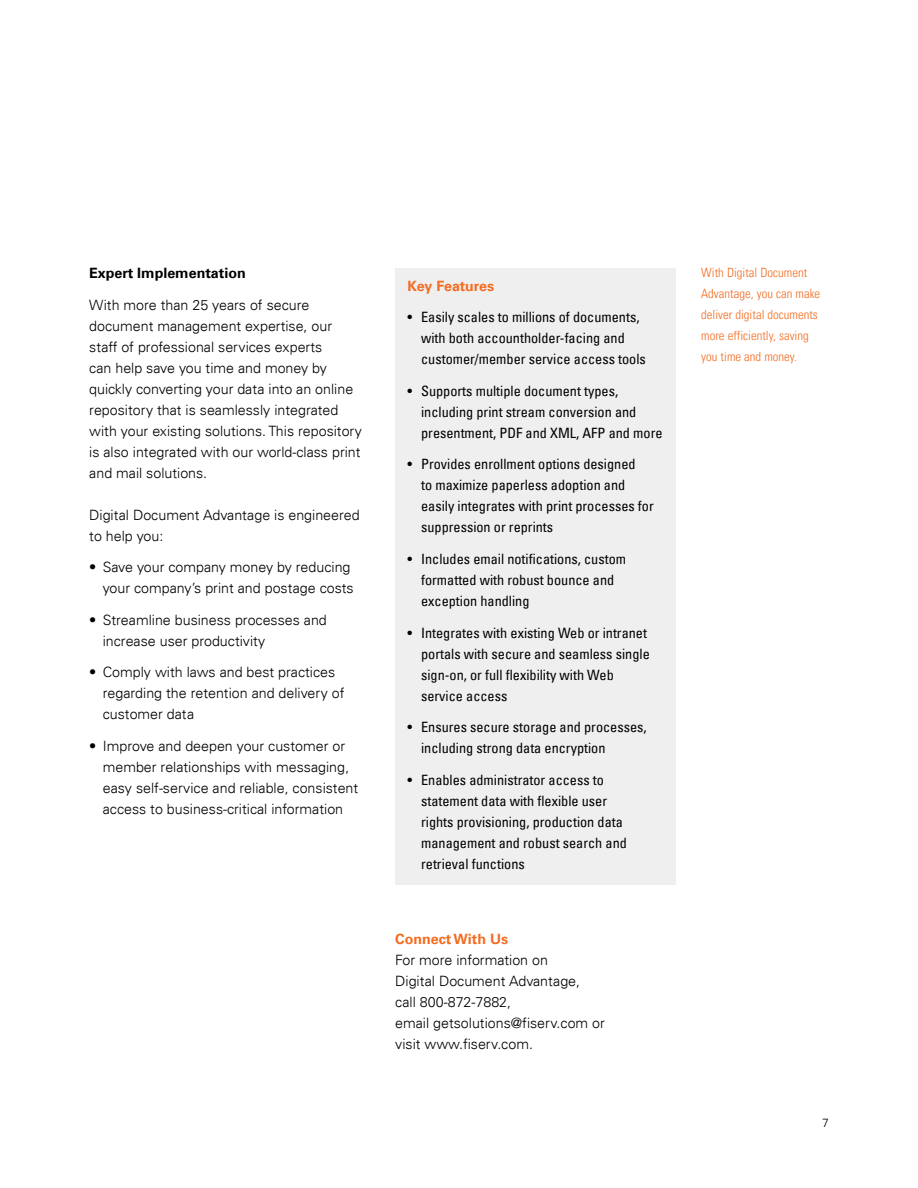
<style>
.page{position:relative;width:918px;height:1188px;background:#fff}
.page>*{position:absolute;margin:0;border:0;box-sizing:border-box;transform-origin:0 0}
.t1{font:300 14.25px/21px "Univers LT";color:#000}
.t2{font:condensed 14.25px/21px "Univers LT";color:#000}
.t3{font:700 14.25px "Univers LT";color:#f36c21}
.t4{font:700 14.25px "Univers LT";color:#000}
.t5{font:300 condensed 12.75px/21px "Univers LT";color:#f36c21}
.t6{font:300 12px "Univers LT";color:#000}
</style>
<div class="page">
<div style="left:395px;top:268px;width:280px;height:617px;background:#efeff0"></div>
<p class="t4" style="left:89px;top:265px;width:158px">Expert Implementation</p>
<p class="t1" style="left:89px;top:294px;width:274px">With more than 25 years of secure document management expertise, our staff of professional services experts<br>can help save you time and money by quickly converting your data into an online repository that is seamlessly integrated with your existing solutions. This repository is also integrated with our world-class print and mail solutions.</p>
<p class="t1" style="left:89px;top:504px;width:272px">Digital Document Advantage is engineered to help you:</p>
<p class="t1" style="left:89px;top:557px;width:266px;text-align:right">• Save your company money by reducing your company’s print and postage costs</p>
<p class="t1" style="left:103px;top:609px;width:226px;text-indent:-13px">• Streamline business processes and increase user productivity</p>
<p class="t1" style="left:103px;top:662px;width:243px;text-indent:-13px">• Comply with laws and best practices regarding the retention and delivery of customer data</p>
<p class="t1" style="left:103px;top:735px;width:257px;text-indent:-13px">• Improve and deepen your customer or member relationships with messaging, easy self-service and reliable, consistent access to business-critical information</p>
<p class="t3" style="left:408px;top:278px;width:88px">Key Features</p>
<p class="t2" style="left:421px;top:307px;width:226px;text-indent:-13px">• Easily scales to millions of documents, with both accountholder-facing and customer/member service access tools</p>
<p class="t2" style="left:421px;top:380px;width:243px;text-indent:-13px">• Supports multiple document types, including print stream conversion and presentment, PDF and XML, AFP and more</p>
<p class="t2" style="left:421px;top:454px;width:234px;text-indent:-13px">• Provides enrollment options designed<br>to maximize paperless adoption and easily integrates with print processes for suppression or reprints</p>
<p class="t2" style="left:421px;top:548px;width:207px;text-indent:-13px">• Includes email notifications, custom formatted with robust bounce and exception handling</p>
<p class="t2" style="left:421px;top:622px;width:230px;text-indent:-13px">• Integrates with existing Web or intranet portals with secure and seamless single sign-on, or full flexibility with Web service access</p>
<p class="t2" style="left:421px;top:716px;width:227px;text-indent:-13px">• Ensures secure storage and processes, including strong data encryption</p>
<p class="t2" style="left:421px;top:769px;width:207px;text-indent:-13px">• Enables administrator access to statement data with flexible user rights provisioning, production data management and robust search and retrieval functions</p>
<p class="t3" style="left:395px;top:931px;width:115px">Connect With Us</p>
<p class="t1" style="left:395px;top:949px;width:211px">For more information on<br>Digital Document Advantage,<br>call 800-872-7882,<br>email getsolutions@fiserv.com or visit www.fiserv.com.</p>
<p class="t5" style="left:701px;top:262px;width:121px">With Digital Document<br>Advantage, you can make deliver digital documents more efficiently, saving you time and money.</p>
<p class="t6" style="left:822px;top:1115px;width:8px">7</p>
</div>
